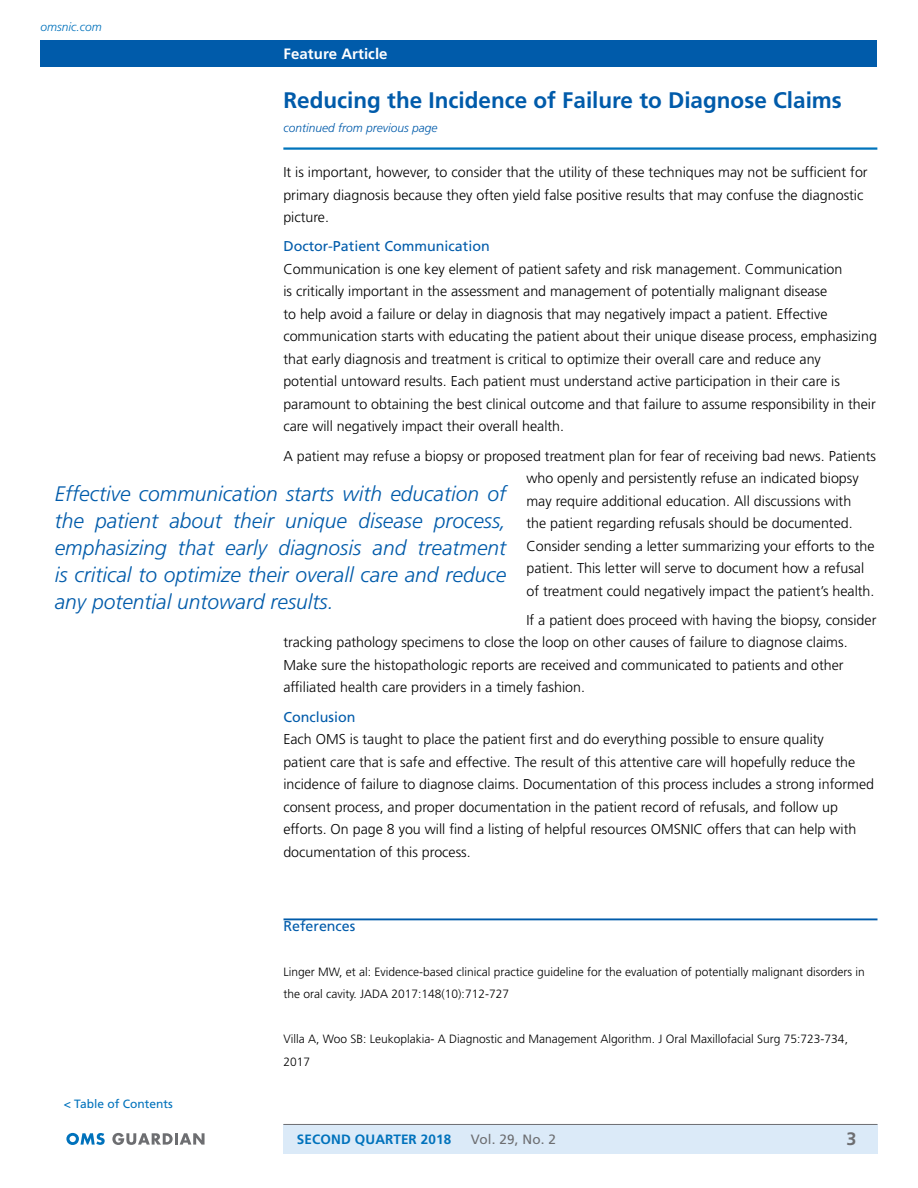
<style>
.page{position:relative;width:918px;height:1188px;background:#fff}
.page>*{position:absolute;margin:0;border:0;box-sizing:border-box;transform-origin:0 0}
.t1{font:700 22.5px "Frutiger LT Std";color:#005baa}
.t2{font:italic 300 21px/27px "Frutiger LT Std";color:#005baa;text-align:justify}
.t3{font:700 18px "Frutiger LT Std";color:#6d6e71}
.t4{font:700 15px "Frutiger LT Std";letter-spacing:.005em;color:#fff}
.t5{font:300 14.25px/22.5px "Frutiger LT Std";color:#000}
.t6{font:14.25px "Frutiger LT Std";color:#005baa}
.t7{font:700 13.5px "Frutiger LT Std";letter-spacing:.01em;color:#0072bc}
.t8{font:13.5px "Frutiger LT Std";letter-spacing:.01em;color:#6d6e71}
.t9{font:300 12px/22.5px "Frutiger LT Std";color:#000}
.t10{font:italic 300 12px "Frutiger LT Std";color:#005baa}
.t11{font:12px "Frutiger LT Std";color:#0072bc}
.t12{font:italic 300 12px "Frutiger LT Std";color:#0072bc}
</style>
<div class="page">
<div style="left:283px;top:1124px;width:595px;height:30px;background:#dbeaf8"></div>
<hr style="left:283px;top:1124px;width:594px;height:1px;background:#6d6e71">
<div style="left:40px;top:40px;width:838px;height:28px;background:#005baa"></div>
<hr style="left:283px;top:147px;width:594px;height:3px;background:#0074bc">
<svg style="left:66px;top:1133px;width:39px;height:12px"></svg>
<svg style="left:112px;top:1133px;width:93px;height:12px"></svg>
<hr style="left:284px;top:918px;width:594px;height:2px;background:#005baa">
<p class="t12" style="left:40px;top:20px;width:63px">omsnic.com</p>
<p class="t4" style="left:284px;top:44px;width:106px">Feature Article</p>
<h1 class="t1" style="left:284px;top:87px;width:560px">Reducing the Incidence of Failure to Diagnose Claims</h1>
<p class="t10" style="left:284px;top:121px;width:156px">continued from previous page</p>
<p class="t5" style="left:283px;top:161px;width:586px">It is important, however, to consider that the utility of these techniques may not be sufficient for primary diagnosis because they often yield false positive results that may confuse the diagnostic picture.</p>
<p class="t6" style="left:283px;top:238px;width:208px">Doctor-Patient Communication</p>
<p class="t5" style="left:283px;top:258px;width:595px">Communication is one key element of patient safety and risk management. Communication<br>is critically important in the assessment and management of potentially malignant disease<br>to help avoid a failure or delay in diagnosis that may negatively impact a patient. Effective communication starts with educating the patient about their unique disease process, emphasizing that early diagnosis and treatment is critical to optimize their overall care and reduce any potential untoward results. Each patient must understand active participation in their care is paramount to obtaining the best clinical outcome and that failure to assume responsibility in their care will negatively impact their overall health.</p>
<p class="t5" style="left:526px;top:445px;width:351px;text-indent:-243px">A patient may refuse a biopsy or proposed treatment plan for fear of receiving bad news. Patients who openly and persistently refuse an indicated biopsy may require additional education. All discussions with<br>the patient regarding refusals should be documented.<br>Consider sending a letter summarizing your efforts to the patient. This letter will serve to document how a refusal of treatment could negatively impact the patient’s health.</p>
<p class="t5" style="left:283px;top:609px;width:595px;text-indent:243px">If a patient does proceed with having the biopsy, consider tracking pathology specimens to close the loop on other causes of failure to diagnose claims.<br>Make sure the histopathologic reports are received and communicated to patients and other affiliated health care providers in a timely fashion.</p>
<p class="t6" style="left:283px;top:708px;width:74px">Conclusion</p>
<p class="t5" style="left:283px;top:728px;width:592px">Each OMS is taught to place the patient first and do everything possible to ensure quality<br>patient care that is safe and effective. The result of this attentive care will hopefully reduce the incidence of failure to diagnose claims. Documentation of this process includes a strong informed consent process, and proper documentation in the patient record of refusals, and follow up efforts. On page 8 you will find a listing of helpful resources OMSNIC offers that can help with documentation of this process.</p>
<h2 class="t2" style="left:55px;top:480px;width:453px">Effective communication starts with education of the patient about their unique disease process, emphasizing that early diagnosis and treatment is critical to optimize their overall care and reduce any potential untoward results.</h2>
<p class="t11" style="left:64px;top:1097px;width:111px">&lt; Table of Contents</p>
<p class="t6" style="left:283px;top:917px;width:74px">References</p>
<p class="t9" style="left:283px;top:961px;width:583px">Linger MW, et al: Evidence-based clinical practice guideline for the evaluation of potentially malignant disorders in the oral cavity. JADA 2017:148(10):712-727</p>
<p class="t9" style="left:283px;top:1028px;width:566px">Villa A, Woo SB: Leukoplakia- A Diagnostic and Management Algorithm. J Oral Maxillofacial Surg 75:723-734,<br>2017</p>
<p class="t7" style="left:297px;top:1132px;width:156px">SECOND QUARTER 2018</p>
<p class="t8" style="left:471px;top:1132px;width:87px">Vol. 29, No. 2</p>
<p class="t3" style="left:847px;top:1128px;width:12px">3</p>
</div>
